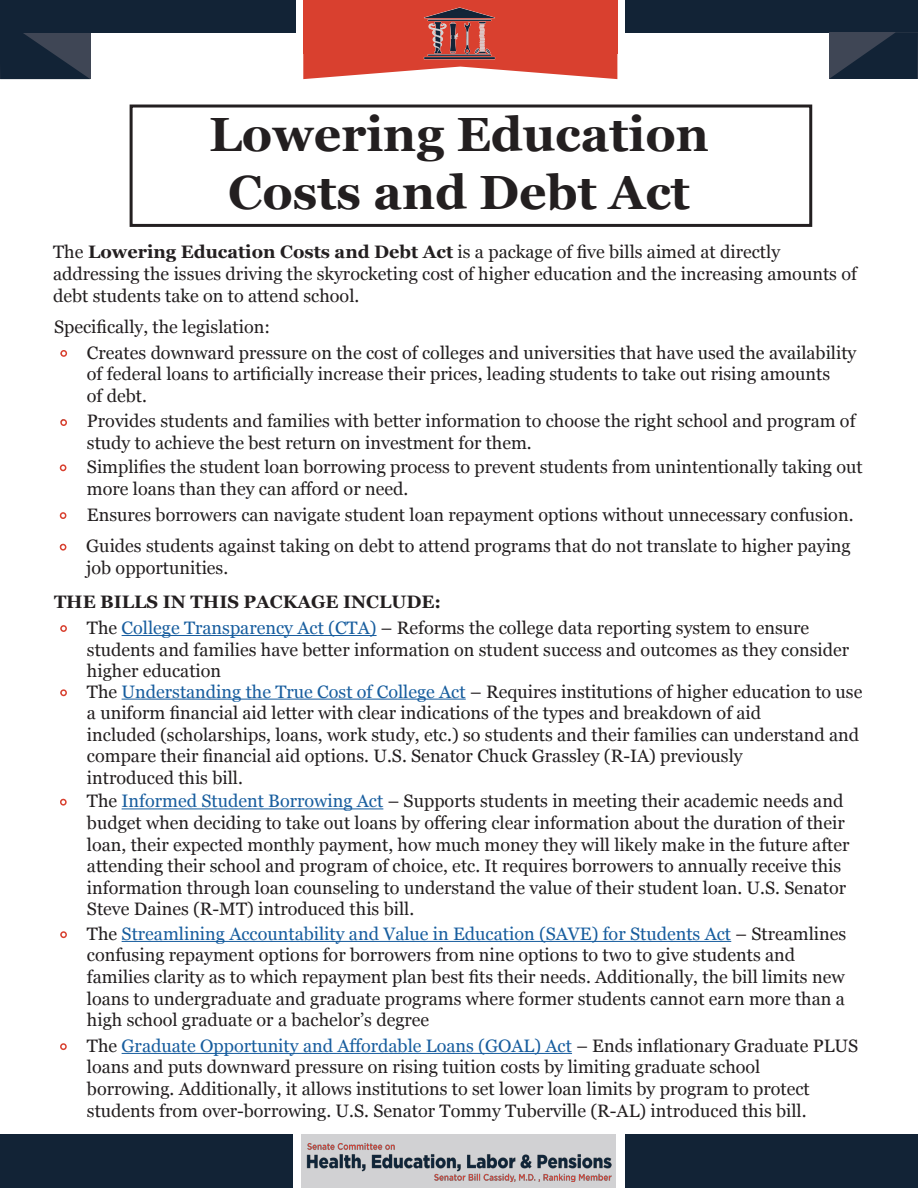
<style>
.page{position:relative;width:918px;height:1188px;background:#fff}
.page>*{position:absolute;margin:0;border:0;box-sizing:border-box;transform-origin:0 0}
.t1{font:700 48px/57.6px "Georgia";color:#231f20;text-align:center}
.t2{font:18px/21.6px "Georgia";color:#231f20}
.t3{font:700 18px "Georgia";color:#231f20}
.s1{font-weight:700}
.s2{color:#175d9e}
</style>
<div class="page">
<div style="left:626px;top:0;width:292px;height:32px;background:#122336"></div>
<div style="left:0;top:1134px;width:292px;height:54px;background:#122336"></div>
<div style="left:302px;top:1134px;width:314px;height:54px;background:#d1d1d3"></div>
<div style="left:303px;top:0;width:314px;height:54px;background:#d9402f"></div>
<svg style="left:303px;top:54px;width:314px;height:25px"></svg>
<div style="left:130px;top:105px;width:682px;height:122px;border:3px solid #231f20"></div>
<img style="left:306px;top:1144px;width:305px;height:37px">
<div style="left:0;top:0;width:295px;height:33px;background:#122336"></div>
<div style="left:626px;top:1134px;width:292px;height:54px;background:#122336"></div>
<svg style="left:0;top:33px;width:90px;height:46px;background:#223041"></svg>
<svg style="left:829px;top:32px;width:89px;height:47px;background:#233041"></svg>
<svg style="left:414px;top:7px;width:90px;height:68px"></svg>
<hr style="left:122px;top:635px;width:255px;height:1px;background:#175d9e">
<hr style="left:122px;top:699px;width:344px;height:1px;background:#175d9e">
<hr style="left:122px;top:808px;width:261px;height:1px;background:#175d9e">
<hr style="left:122px;top:941px;width:609px;height:1px;background:#175d9e">
<hr style="left:122px;top:1053px;width:450px;height:1px;background:#175d9e">
<div style="left:60px;top:350px;width:7px;height:7px;border:2px solid #d9402f;border-radius:50%"></div>
<div style="left:60px;top:419px;width:7px;height:7px;border:2px solid #d9402f;border-radius:50%"></div>
<div style="left:60px;top:464px;width:6px;height:7px;border:2px solid #d9402f;border-radius:50%"></div>
<div style="left:60px;top:512px;width:6px;height:7px;border:2px solid #d9402f;border-radius:50%"></div>
<div style="left:60px;top:544px;width:6px;height:7px;border:2px solid #d9402f;border-radius:50%"></div>
<div style="left:60px;top:625px;width:7px;height:7px;border:2px solid #d9402f;border-radius:50%"></div>
<div style="left:60px;top:689px;width:7px;height:7px;border:2px solid #d9402f;border-radius:50%"></div>
<div style="left:60px;top:799px;width:7px;height:7px;border:2px solid #d9402f;border-radius:50%"></div>
<div style="left:60px;top:1043px;width:7px;height:7px;border:2px solid #d9402f;border-radius:50%"></div>
<div style="left:60px;top:931px;width:7px;height:7px;border:2px solid #d9402f;border-radius:50%"></div>
<p class="t1" style="left:209px;top:103px;width:502px">Lowering Education<br>Costs and Debt Act</p>
<p class="t2" style="left:53px;top:241px;width:805px">The <span class="s1">Lowering Education Costs and Debt Act</span> is a package of five bills aimed at directly addressing the issues driving the skyrocketing cost of higher education and the increasing amounts of debt students take on to attend school.</p>
<p class="t2" style="left:54px;top:316px;width:218px">Specifically, the legislation:</p>
<p class="t2" style="left:87px;top:341px;width:771px;text-indent:-27px">• Creates downward pressure on the cost of colleges and universities that have used the availability of federal loans to artificially increase their prices, leading students to take out rising amounts<br>of debt.</p>
<p class="t2" style="left:87px;top:409px;width:770px;text-indent:-27px">• Provides students and families with better information to choose the right school and program of study to achieve the best return on investment for them.</p>
<p class="t2" style="left:87px;top:456px;width:777px;text-indent:-27px">• Simplifies the student loan borrowing process to prevent students from unintentionally taking out more loans than they can afford or need.</p>
<p class="t2" style="left:60px;top:503px;width:795px">• Ensures borrowers can navigate student loan repayment options without unnecessary confusion.</p>
<p class="t2" style="left:86px;top:534px;width:766px;text-indent:-27px">• Guides students against taking on debt to attend programs that do not translate to higher paying job opportunities.</p>
<p class="t3" style="left:54px;top:589px;width:389px">THE BILLS IN THIS PACKAGE INCLUDE:</p>
<p class="t2" style="left:87px;top:616px;width:764px;text-indent:-27px">• The <span class="s2">College Transparency Act (CTA)</span> – Reforms the college data reporting system to ensure students and families have better information on student success and outcomes as they consider higher education</p>
<p class="t2" style="left:87px;top:680px;width:777px;text-indent:-27px">• The <span class="s2">Understanding the True Cost of College Act</span> – Requires institutions of higher education to use a uniform financial aid letter with clear indications of the types and breakdown of aid<br>included (scholarships, loans, work study, etc.) so students and their families can understand and compare their financial aid options. U.S. Senator Chuck Grassley (R-IA) previously<br>introduced this bill.</p>
<p class="t2" style="left:87px;top:790px;width:764px;text-indent:-27px">• The <span class="s2">Informed Student Borrowing Act</span> – Supports students in meeting their academic needs and budget when deciding to take out loans by offering clear information about the duration of their loan, their expected monthly payment, how much money they will likely make in the future after attending their school and program of choice, etc. It requires borrowers to annually receive this information through loan counseling to understand the value of their student loan. U.S. Senator Steve Daines (R-MT) introduced this bill.</p>
<p class="t2" style="left:87px;top:922px;width:761px;text-indent:-27px">• The <span class="s2">Streamlining Accountability and Value in Education (SAVE) for Students Act</span> – Streamlines confusing repayment options for borrowers from nine options to two to give students and families clarity as to which repayment plan best fits their needs. Additionally, the bill limits new loans to undergraduate and graduate programs where former students cannot earn more than a high school graduate or a bachelor’s degree</p>
<p class="t2" style="left:87px;top:1034px;width:773px;text-indent:-27px">• The <span class="s2">Graduate Opportunity and Affordable Loans (GOAL) Act</span> – Ends inflationary Graduate PLUS loans and puts downward pressure on rising tuition costs by limiting graduate school<br>borrowing. Additionally, it allows institutions to set lower loan limits by program to protect students from over-borrowing. U.S. Senator Tommy Tuberville (R-AL) introduced this bill.</p>
</div>
